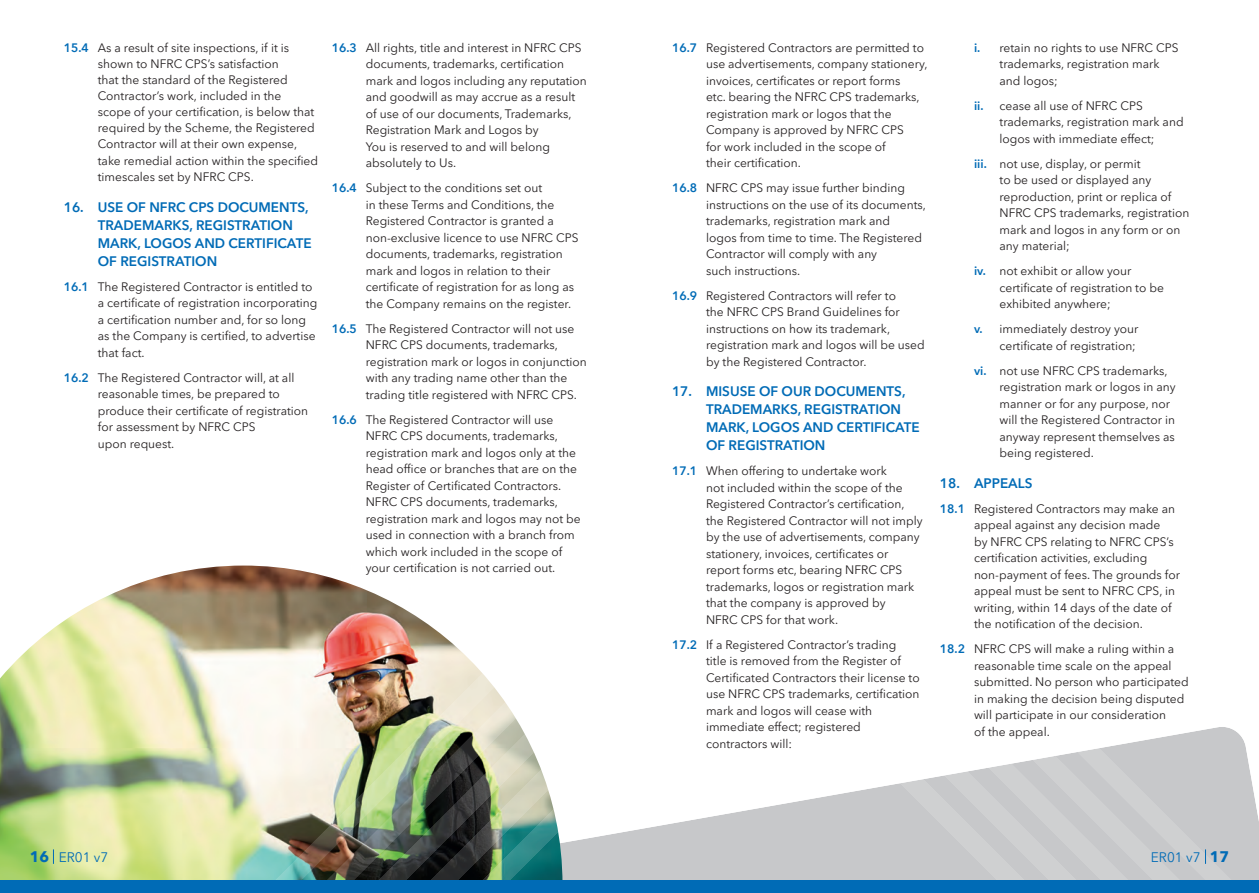
<style>
.page{position:relative;width:1259px;height:893px;background:#fff}
.page>*{position:absolute;margin:0;border:0;box-sizing:border-box;transform-origin:0 0}
.t1{font:700 15px "Avenir Next W1 G";color:#006bb6}
.SUBHEAD{font:600 13.5px/18px "Avenir Next W1 G";color:#006bb6}
.t2{font:13.5px "Avenir Next W1 G";color:#006bb6}
.TEXT{font:12px/16.5px "Avenir Next W1 G";color:#231f20}
.s1{font-weight:600;color:#006bb6}
</style>
<div class="page">
<svg style="left:0;top:643px;width:35px;height:237px;background:#9cb678"></svg>
<svg style="left:35px;top:606px;width:1224px;height:274px"></svg>
<svg style="left:87px;top:565px;width:1149px;height:315px"></svg>
<svg style="left:139px;top:591px;width:1045px;height:289px"></svg>
<svg style="left:191px;top:632px;width:941px;height:248px"></svg>
<div style="left:0;top:880px;width:1259px;height:13px;background:#006bb6"></div>
<svg style="left:53px;top:849px;width:1px;height:15px"></svg>
<svg style="left:1205px;top:849px;width:1px;height:15px"></svg>
<p class="TEXT" style="left:98px;top:38px;width:222px;text-indent:-34px"><span class="s1">15.4</span> As a result of site inspections, if it is shown to NFRC CPS’s satisfaction<br>that the standard of the Registered Contractor’s work, included in the<br>scope of your certification, is below that required by the Scheme, the Registered Contractor will at their own expense, take remedial action within the specified timescales set by NFRC CPS.</p>
<p class="SUBHEAD" style="left:98px;top:197px;width:215px;text-indent:-34px">16. USE OF NFRC CPS DOCUMENTS,<br>TRADEMARKS, REGISTRATION<br>MARK, LOGOS AND CERTIFICATE<br>OF REGISTRATION</p>
<p class="TEXT" style="left:98px;top:277px;width:221px;text-indent:-34px"><span class="s1">16.1</span> The Registered Contractor is entitled to a certificate of registration incorporating a certification number and, for so long as the Company is certified, to advertise that fact.</p>
<p class="TEXT" style="left:98px;top:368px;width:212px;text-indent:-34px"><span class="s1">16.2</span> The Registered Contractor will, at all reasonable times, be prepared to produce their certificate of registration for assessment by NFRC CPS<br>upon request.</p>
<p class="TEXT" style="left:366px;top:38px;width:223px;text-indent:-34px"><span class="s1">16.3</span> All rights, title and interest in NFRC CPS documents, trademarks, certification mark and logos including any reputation and goodwill as may accrue as a result of use of our documents, Trademarks, Registration Mark and Logos by<br>You is reserved to and will belong absolutely to Us.</p>
<p class="TEXT" style="left:366px;top:179px;width:214px;text-indent:-34px"><span class="s1">16.4</span> Subject to the conditions set out<br>in these Terms and Conditions, the Registered Contractor is granted a non-exclusive licence to use NFRC CPS documents, trademarks, registration mark and logos in relation to their certificate of registration for as long as the Company remains on the register.</p>
<p class="TEXT" style="left:366px;top:319px;width:223px;text-indent:-34px"><span class="s1">16.5</span> The Registered Contractor will not use NFRC CPS documents, trademarks, registration mark or logos in conjunction with any trading name other than the trading title registered with NFRC CPS.</p>
<p class="TEXT" style="left:366px;top:410px;width:216px;text-indent:-34px"><span class="s1">16.6</span> The Registered Contractor will use NFRC CPS documents, trademarks, registration mark and logos only at the head office or branches that are on the Register of Certificated Contractors.<br>NFRC CPS documents, trademarks, registration mark and logos may not be used in connection with a branch from which work included in the scope of your certification is not carried out.</p>
<p class="TEXT" style="left:706px;top:38px;width:223px;text-indent:-34px"><span class="s1">16.7</span> Registered Contractors are permitted to use advertisements, company stationery, invoices, certificates or report forms<br>etc. bearing the NFRC CPS trademarks, registration mark or logos that the Company is approved by NFRC CPS<br>for work included in the scope of<br>their certification.</p>
<p class="TEXT" style="left:706px;top:179px;width:221px;text-indent:-34px"><span class="s1">16.8</span> NFRC CPS may issue further binding instructions on the use of its documents, trademarks, registration mark and<br>logos from time to time. The Registered Contractor will comply with any<br>such instructions.</p>
<p class="TEXT" style="left:706px;top:286px;width:220px;text-indent:-34px"><span class="s1">16.9</span> Registered Contractors will refer to<br>the NFRC CPS Brand Guidelines for instructions on how its trademark, registration mark and logos will be used by the Registered Contractor.</p>
<p class="SUBHEAD" style="left:706px;top:381px;width:215px;text-indent:-34px">17. MISUSE OF OUR DOCUMENTS,<br>TRADEMARKS, REGISTRATION<br>MARK, LOGOS AND CERTIFICATE<br>OF REGISTRATION</p>
<p class="TEXT" style="left:706px;top:462px;width:218px;text-indent:-34px"><span class="s1">17.1</span> When offering to undertake work<br>not included within the scope of the Registered Contractor’s certification, the Registered Contractor will not imply by the use of advertisements, company stationery, invoices, certificates or report forms etc, bearing NFRC CPS trademarks, logos or registration mark that the company is approved by<br>NFRC CPS for that work.</p>
<p class="TEXT" style="left:706px;top:635px;width:215px;text-indent:-34px"><span class="s1">17.2</span> If a Registered Contractor’s trading title is removed from the Register of Certificated Contractors their license to use NFRC CPS trademarks, certification mark and logos will cease with immediate effect; registered contractors will:</p>
<p class="TEXT" style="left:999px;top:38px;width:180px;text-indent:-26px"><span class="s1">i.</span> retain no rights to use NFRC CPS trademarks, registration mark and logos;</p>
<p class="TEXT" style="left:999px;top:96px;width:186px;text-indent:-26px"><span class="s1">ii.</span> cease all use of NFRC CPS trademarks, registration mark and logos with immediate effect;</p>
<p class="TEXT" style="left:999px;top:154px;width:191px;text-indent:-26px"><span class="s1">iii.</span> not use, display, or permit<br>to be used or displayed any reproduction, print or replica of<br>NFRC CPS trademarks, registration mark and logos in any form or on any material;</p>
<p class="TEXT" style="left:999px;top:262px;width:166px;text-indent:-26px"><span class="s1">iv.</span> not exhibit or allow your certificate of registration to be exhibited anywhere;</p>
<p class="TEXT" style="left:974px;top:320px;width:166px;text-align:right"><span class="s1">v.</span> immediately destroy your certificate of registration;</p>
<p class="TEXT" style="left:999px;top:361px;width:178px;text-indent:-26px"><span class="s1">vi.</span> not use NFRC CPS trademarks, registration mark or logos in any manner or for any purpose, nor will the Registered Contractor in anyway represent themselves as being registered.</p>
<p class="SUBHEAD" style="left:940px;top:473px;width:94px">18. APPEALS</p>
<p class="TEXT" style="left:974px;top:499px;width:208px;text-indent:-34px"><span class="s1">18.1</span> Registered Contractors may make an appeal against any decision made<br>by NFRC CPS relating to NFRC CPS’s certification activities, excluding non-payment of fees. The grounds for appeal must be sent to NFRC CPS, in writing, within 14 days of the date of the notification of the decision.</p>
<p class="TEXT" style="left:974px;top:640px;width:216px;text-indent:-34px"><span class="s1">18.2</span> NFRC CPS will make a ruling within a reasonable time scale on the appeal submitted. No person who participated in making the decision being disputed will participate in our consideration<br>of the appeal.</p>
<p class="t1" style="left:30px;top:845px;width:21px">16</p>
<p class="t2" style="left:59px;top:846px;width:51px">ER01 v7</p>
<p class="t2" style="left:1151px;top:846px;width:51px">ER01 v7</p>
<p class="t1" style="left:1209px;top:845px;width:21px">17</p>
</div>
